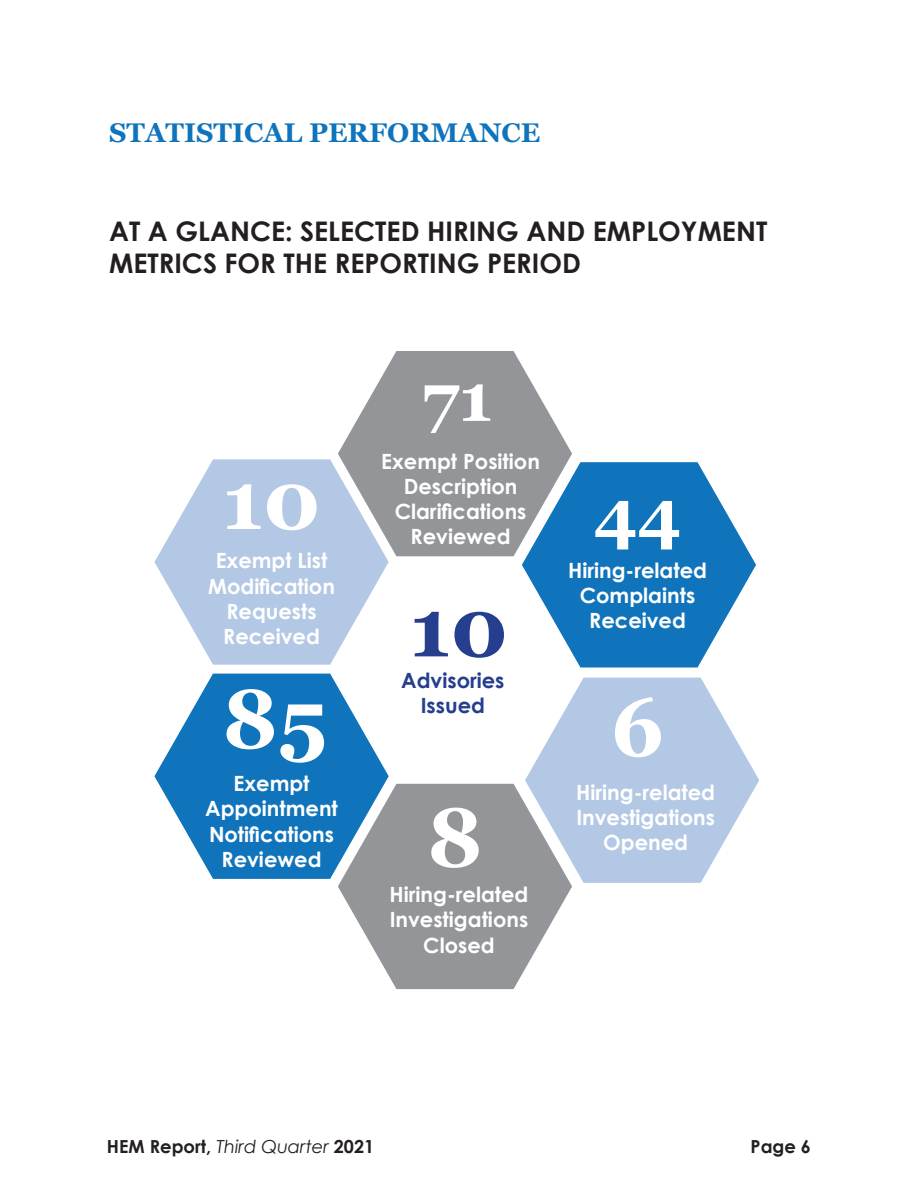
<style>
.page{position:relative;width:918px;height:1188px;background:#fff}
.page>*{position:absolute;margin:0;border:0;box-sizing:border-box;transform-origin:0 0}
.Number_-_White{font:700 82.5px "Georgia";color:#fff}
.Number_-_White-2{font:700 82.5px "Georgia";color:#253f8e}
.Number_2_-_White{font:700 67.5px "Georgia";color:#fff}
.Title_3_-_11_F{font:700 27px/32.4px "Century Gothic";color:#231f20}
.Title_2{font:700 27px "Georgia";color:#1074bc}
.Title_1_-_White{font:700 21px/25.2px "Century Gothic";color:#fff;text-align:center}
.Title_1_-_White-2{font:700 21px/25.2px "Century Gothic";color:#253f8e;text-align:center}
.t1{font:700 18px "Century Gothic";color:#231f20}
.s1{font-weight:400;font-style:italic}
</style>
<div class="page">
<svg style="left:154px;top:459px;width:235px;height:206px;fill:#b3c8e5"></svg>
<svg style="left:154px;top:674px;width:235px;height:205px;fill:#1074bc"></svg>
<svg style="left:522px;top:462px;width:234px;height:206px;fill:#1074bc"></svg>
<svg style="left:338px;top:351px;width:234px;height:205px;fill:#939598"></svg>
<svg style="left:338px;top:784px;width:234px;height:205px;fill:#939598"></svg>
<svg style="left:525px;top:678px;width:234px;height:205px;fill:#b3c8e5"></svg>
<p class="Title_2" style="left:109px;top:115px;width:433px">STATISTICAL PERFORMANCE</p>
<p class="Title_3_-_11_F" style="left:109px;top:214px;width:660px">AT A GLANCE: SELECTED HIRING AND EMPLOYMENT<br>METRICS FOR THE REPORTING PERIOD</p>
<p class="Number_-_White" style="left:222px;top:447px;width:100px">10</p>
<p class="Title_1_-_White" style="left:208px;top:547px;width:128px">Exempt List<br>Modification<br>Requests<br>Received</p>
<p class="Number_-_White" style="left:222px;top:666px;width:107px">85</p>
<p class="Title_1_-_White" style="left:205px;top:770px;width:134px">Exempt<br>Appointment<br>Notifications<br>Reviewed</p>
<p class="Number_2_-_White" style="left:422px;top:354px;width:72px">71</p>
<p class="Title_1_-_White" style="left:381px;top:447px;width:160px">Exempt Position<br>Description<br>Clarifications<br>Reviewed</p>
<p class="Number_-_White-2" style="left:410px;top:575px;width:100px">10</p>
<p class="Title_1_-_White-2" style="left:401px;top:666px;width:105px">Advisories<br>Issued</p>
<p class="Number_-_White" style="left:427px;top:785px;width:57px">8</p>
<p class="Title_1_-_White" style="left:389px;top:881px;width:141px">Hiring-related</p>
<p class="Title_1_-_White" style="left:390px;top:906px;width:140px">Investigations<br>Closed</p>
<p class="Number_2_-_White" style="left:594px;top:471px;width:89px">44</p>
<p class="Title_1_-_White" style="left:568px;top:556px;width:141px">Hiring-related<br>Complaints<br>Received</p>
<p class="Number_-_White" style="left:611px;top:674px;width:55px">6</p>
<p class="Title_1_-_White" style="left:576px;top:778px;width:141px">Hiring-related<br>Investigations<br>Opened</p>
<p class="t1" style="left:107px;top:1133px;width:269px">HEM Report, <span class="s1">Third Quarter</span> 2021</p>
<p class="t1" style="left:751px;top:1133px;width:62px">Page 6</p>
</div>
